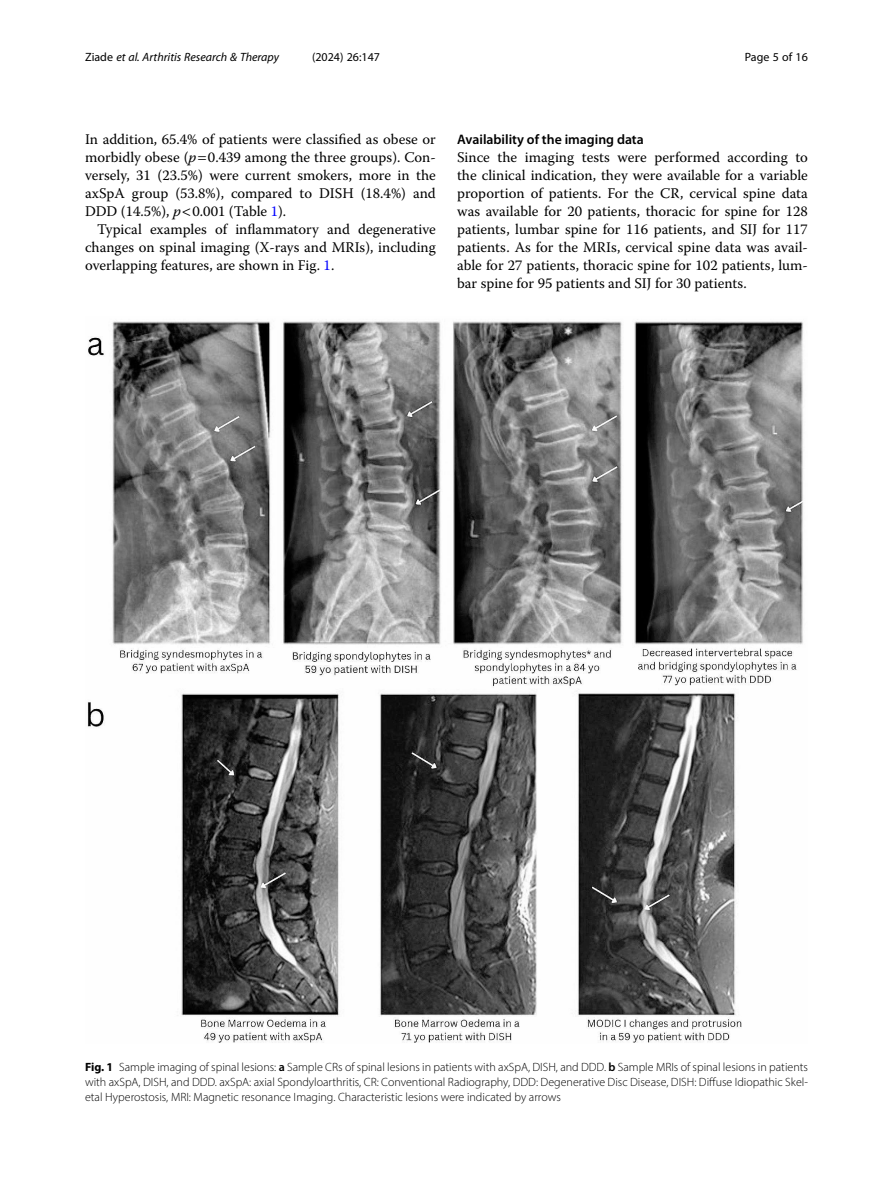
<style>
.page{position:relative;width:893px;height:1191px;background:#fff}
.page>*{position:absolute;margin:0;border:0;box-sizing:border-box;transform-origin:0 0}
.Body_Text{font:14.7px/18px "Warnock Pro";color:#000;text-align:justify}
.Body_Text_Indent{font:14.7px/18px "Warnock Pro";color:#000;text-align:justify}
.Head_2{font:600 13.8px "Myriad Pro";color:#000}
.Figure_Caption{font:300 12px/15px "Myriad Pro";color:#000;text-align:justify}
.t1{font:italic 12px "Myriad Pro";color:#000}
.t2{font:12px "Myriad Pro";color:#000}
.s1{font-style:normal}
.s2{font-style:italic}
.s3{color:#00f}
.s4{font-weight:700}
.s5{font-weight:600}
</style>
<div class="page">
<img style="left:87px;top:321px;width:716px;height:722px">
<p class="t1" style="left:85px;top:50px;width:195px"><span class="s1">Ziade</span> et al. Arthritis Research &amp; Therapy</p>
<p class="t2" style="left:312px;top:50px;width:70px">(2024) 26:147</p>
<p class="t2" style="left:745px;top:50px;width:65px">Page 5 of 16</p>
<p class="Body_Text_Indent" style="left:85px;top:130px;width:352px">In addition, 65.4% of patients were classified as obese or morbidly obese (<span class="s2">p</span> 0.439 among the three groups). Con&shy;versely, 31 (23.5%) were current smokers, more in the axSpA group (53.8%), compared to DISH (18.4%) and DDD (14.5%), <span class="s2">p</span> 0.001 (Table <span class="s3">1</span>).</p>
<p class="Body_Text_Indent" style="left:85px;top:220px;width:352px;text-indent:12px">Typical examples of inflammatory and degenerative changes on spinal imaging (X-rays and MRIs), including overlapping features, are shown in Fig. <span class="s3">1</span>.</p>
<p class="Head_2" style="left:457px;top:131px;width:188px">Availability of the imaging data</p>
<p class="Body_Text" style="left:457px;top:148px;width:352px">Since the imaging tests were performed according to the clinical indication, they were available for a variable proportion of patients. For the CR, cervical spine data was available for 20 patients, thoracic for spine for 128 patients, lumbar spine for 116 patients, and SIJ for 117 patients. As for the MRIs, cervical spine data was avail&shy;able for 27 patients, thoracic spine for 102 patients, lum&shy;bar spine for 95 patients and SIJ for 30 patients.</p>
<p class="Figure_Caption" style="left:85px;top:1059px;width:724px"><span class="s4">Fig. 1</span> Sample imaging of spinal lesions: <span class="s5">a</span> Sample CRs of spinal lesions in patients with axSpA, DISH, and DDD. <span class="s5">b</span> Sample MRIs of spinal lesions in patients with axSpA, DISH, and DDD. axSpA: axial Spondyloarthritis, CR: Conventional Radiography, DDD: Degenerative Disc Disease, DISH: Diffuse Idiopathic Skel&shy;etal Hyperostosis, MRI: Magnetic resonance Imaging. Characteristic lesions were indicated by arrows</p>
</div>
